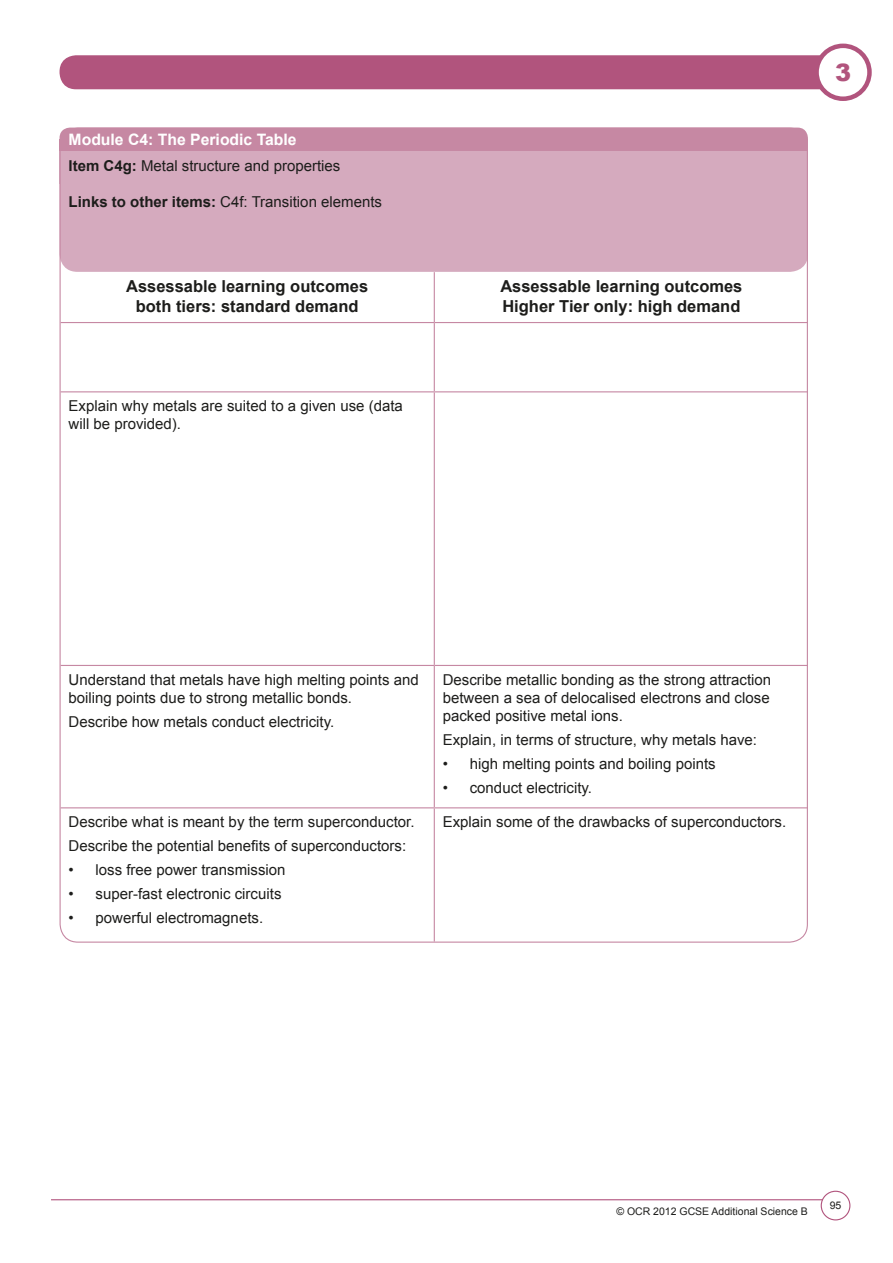
<style>
.page{position:relative;width:893px;height:1263px;background:#fff}
.page>*{position:absolute;margin:0;border:0;box-sizing:border-box;transform-origin:0 0}
.t1{font:900 24px "Arial";color:#b1547d}
.t2{font:700 16.5px/19.8px "Arial";color:#1d1d1b;text-align:center}
.t3{font:700 15.75px "Arial";color:#fff}
.t4{font:15px/18px "Arial";color:#1d1d1b}
.t5{font:10.5px "Arial";color:#1d1d1b}
.s1{font-weight:700}
</style>
<div class="page">
<div style="left:60px;top:55px;width:782px;height:34px;background:#b1547d;border-radius:16px"></div>
<div style="left:817px;top:46px;width:52px;height:53px;background:#fff;border-radius:50%"></div>
<div style="left:814px;top:44px;width:58px;height:57px;border:4px solid #b1547d;border-radius:50%"></div>
<hr style="left:51px;top:1199px;width:793px;height:1px;background:#b1547d">
<div style="left:821px;top:1191px;width:29px;height:29px;background:#fff;border-radius:50%"></div>
<div style="left:821px;top:1191px;width:29px;height:29px;border:1px solid #b1547d;border-radius:50%"></div>
<div style="left:60px;top:128px;width:748px;height:23px;background:#c688a3;border-radius:10px"></div>
<div style="left:60px;top:139px;width:748px;height:12px;background:#c688a3"></div>
<div style="left:60px;top:151px;width:748px;height:121px;background:#d5aabe;border-radius:18px"></div>
<div style="left:60px;top:151px;width:748px;height:32px;background:#d5aabe"></div>
<hr style="left:434px;top:272px;width:1px;height:50px;background:#c688a3">
<hr style="left:61px;top:322px;width:373px;height:1px;background:#c688a3">
<hr style="left:434px;top:323px;width:1px;height:68px;background:#c688a3">
<hr style="left:434px;top:322px;width:374px;height:1px;background:#c688a3">
<hr style="left:61px;top:391px;width:373px;height:1px;background:#c688a3">
<hr style="left:61px;top:665px;width:373px;height:1px;background:#c688a3">
<hr style="left:434px;top:392px;width:1px;height:273px;background:#c688a3">
<hr style="left:434px;top:666px;width:1px;height:141px;background:#c688a3">
<hr style="left:434px;top:391px;width:374px;height:1px;background:#c688a3">
<hr style="left:434px;top:665px;width:374px;height:1px;background:#c688a3">
<hr style="left:61px;top:807px;width:373px;height:1px;background:#c688a3">
<hr style="left:434px;top:808px;width:1px;height:133px;background:#c688a3">
<hr style="left:434px;top:807px;width:374px;height:1px;background:#c688a3">
<p class="t3" style="left:69px;top:129px;width:230px">Module C4: The Periodic Table</p>
<p class="t4" style="left:69px;top:157px;width:273px"><span class="s1">Item C4g:</span> Metal structure and properties</p>
<p class="t4" style="left:69px;top:193px;width:315px"><span class="s1">Links to other items:</span> C4f: Transition elements</p>
<p class="t2" style="left:126px;top:277px;width:244px">Assessable learning outcomes both tiers: standard demand</p>
<p class="t2" style="left:500px;top:277px;width:244px;text-align:left">Assessable learning outcomes<br>Higher Tier only: high demand</p>
<p class="t4" style="left:69px;top:397px;width:336px">Explain why metals are suited to a given use (data will be provided).</p>
<h1 class="t1" style="left:835px;top:55px;width:18px">3</h1>
<p class="t4" style="left:69px;top:671px;width:352px">Understand that metals have high melting points and boiling points due to strong metallic bonds.</p>
<p class="t4" style="left:69px;top:713px;width:267px">Describe how metals conduct electricity.</p>
<p class="t4" style="left:69px;top:810px;width:348px;line-height:24px">Describe what is meant by the term superconductor.<br>Describe the potential benefits of superconductors:</p>
<p class="t4" style="left:69px;top:861px;width:219px">• loss free power transmission</p>
<p class="t4" style="left:69px;top:885px;width:214px">• super-fast electronic circuits</p>
<p class="t4" style="left:69px;top:909px;width:196px">• powerful electromagnets.</p>
<p class="t4" style="left:443px;top:671px;width:330px;text-align:justify">Describe metallic bonding as the strong attraction between a sea of delocalised electrons and close packed positive metal ions.</p>
<p class="t4" style="left:443px;top:731px;width:316px">Explain, in terms of structure, why metals have:</p>
<p class="t4" style="left:443px;top:755px;width:274px">• high melting points and boiling points</p>
<p class="t4" style="left:443px;top:779px;width:151px">• conduct electricity.</p>
<p class="t4" style="left:443px;top:813px;width:345px">Explain some of the drawbacks of superconductors.</p>
<p class="t5" style="left:616px;top:1205px;width:193px">© OCR 2012 GCSE Additional Science B</p>
<p class="t5" style="left:830px;top:1199px;width:13px">95</p>
</div>
